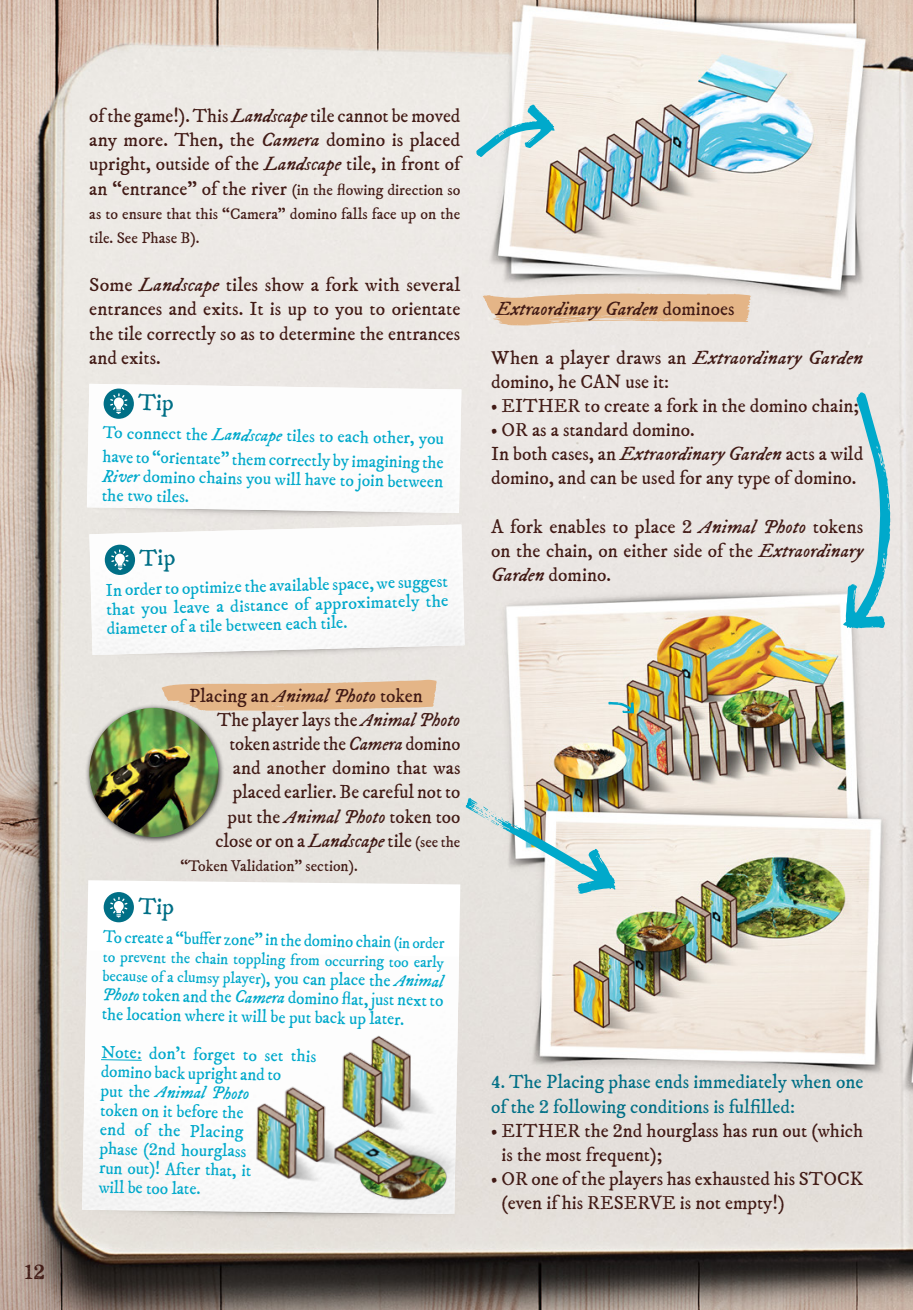
<style>
.page{position:relative;width:913px;height:1310px;background:#fff}
.page>*{position:absolute;margin:0;border:0;box-sizing:border-box;transform-origin:0 0}
.t1{font:500 21px "Appareo";color:#411a15}
.TXT_courant{font:19.25px/24.2px "IM FELL DW Pica PRO Roman";color:#411a15}
.TXT_courant-2{font:19.25px/24.2px "IM FELL DW Pica PRO Roman";color:#006f86}
.TXT_courant-3{font:19.25px "IM FELL DW Pica PRO Italic";color:#411a15}
.Texte_tips{font:17.5px/19.2px "IM FELL DW Pica PRO Roman";color:#00a9cb}
.Texte_tips-2{font:17.5px "IM FELL DW Pica PRO Roman";color:#00a9cb;scale:.96 1}
.TXT_courant-4{font:15.75px/24.2px "IM FELL DW Pica PRO Roman";color:#411a15;text-align:justify}
.Texte_tips-3{font:15.75px/19.2px "IM FELL DW Pica PRO Roman";color:#00a9cb}
.s1{font-family:"IM FELL DW Pica PRO Italic"}
.s2{font-size:19.25px}
.s3{font-size:15.75px}
.s4{font-size:17.5px}
.s5{font-family:"IM FELL DW Pica PRO Italic";font-size:17.5px}
.s6{font-family:"Appareo";font-weight:500}
.s7{font-family:"IM FELL DW Pica PRO Roman"}
.s8{font-family:"Appareo";font-weight:500;font-size:18.38px}
.s9{font-size:18.38px}
</style>
<div class="page">
<img style="left:0;top:0;width:913px;height:1310px">
<div style="left:85px;top:704px;width:140px;height:140px;background:#000;opacity:.75"></div>
<img style="left:89px;top:708px;width:129px;height:129px;border-radius:65px">
<img style="left:87px;top:384px;width:374px;height:129px">
<div style="left:103px;top:388px;width:31px;height:31px;background:#006f86;border-radius:50%"></div>
<svg style="left:110px;top:393px;width:17px;height:21px"></svg>
<svg style="left:82px;top:880px;width:378px;height:128px"></svg>
<img style="left:82px;top:950px;width:377px;height:264px">
<div style="left:103px;top:892px;width:31px;height:30px;background:#006f86;border-radius:50%"></div>
<svg style="left:110px;top:897px;width:17px;height:20px"></svg>
<img style="left:89px;top:524px;width:375px;height:131px">
<div style="left:105px;top:544px;width:30px;height:31px;background:#006f86;border-radius:50%"></div>
<svg style="left:111px;top:549px;width:18px;height:21px"></svg>
<img style="left:176px;top:1008px;width:436px;height:239px">
<svg style="left:608px;top:702px;width:26px;height:12px"></svg>
<svg style="left:161px;top:679px;width:276px;height:31px;background:#e4be98"></svg>
<svg style="left:483px;top:293px;width:268px;height:32px;background:#e5be99"></svg>
<svg style="left:476px;top:105px;width:78px;height:52px;background:#b7dce0"></svg>
<svg style="left:843px;top:392px;width:47px;height:236px;background:#aed6dc"></svg>
<svg style="left:466px;top:798px;width:149px;height:96px;background:#c5d6d1"></svg>
<svg style="left:100px;top:1059px;width:42px;height:2px"></svg>
<svg style="left:138px;top:393px;width:35px;height:24px"></svg>
<svg style="left:139px;top:549px;width:36px;height:23px"></svg>
<svg style="left:138px;top:897px;width:36px;height:24px"></svg>
<p class="t1" style="left:25px;top:1257px;width:22px">12</p>
<p class="TXT_courant" style="left:89px;top:104px;width:373px;text-align:justify">of the game!). This <span class="s1">Landscape</span> tile cannot be moved any more. Then, the <span class="s1">Camera</span> domino is placed upright, outside of the <span class="s1">Landscape</span> tile, in front of</p>
<p class="TXT_courant-4" style="left:89px;top:178px;width:372px"><span class="s2">an “entrance" of the river</span> (in the flowing direction so as to ensure that this “Camera” domino falls face up on the tile. See Phase B).</p>
<p class="TXT_courant" style="left:89px;top:273px;width:373px;text-align:justify">Some <span class="s1">Landscape</span> tiles show a fork with several entrances and exits. It is up to you to orientate the tile correctly so as to determine the entrances and exits.</p>
<p class="Texte_tips" style="left:103px;top:420px;width:343px;line-height:24.2px;rotate:1deg">To connect the <span class="s1">Landscape</span> tiles to each other, you have to “orientate" them correctly by imagining the</p>
<p class="Texte_tips" style="left:102px;top:466px;width:343px;rotate:1deg"><span class="s1">River</span> domino chains you will have to join between the two tiles.</p>
<p class="Texte_tips" style="left:106px;top:579px;width:344px;rotate:-1deg">In order to optimize the available space, we suggest that you leave a distance of approximately the</p>
<p class="Texte_tips" style="left:106px;top:620px;width:242px;rotate:-2deg">diameter of a tile between each tile.</p>
<p class="TXT_courant" style="left:189px;top:684px;width:235px">Placing an <span class="s1">Animal Photo</span> token</p>
<p class="TXT_courant" style="left:215px;top:708px;width:247px;text-align:right">The player lays the <span class="s1">Animal Photo </span>token astride the <span class="s1">Camera</span> domino and another domino that was placed earlier. Be careful not to put the <span class="s1">Animal Photo</span> token too close or on a <span class="s1">Landscape</span> tile <span class="s3">(see the</span></p>
<p class="TXT_courant-4" style="left:180px;top:854px;width:179px">“Token Validation" section).</p>
<p class="Texte_tips-2" style="left:103px;top:926px;width:357px;rotate:1deg">To create a “buff er zone" in the domino chain <span class="s3">(in order</span></p>
<p class="Texte_tips-3" style="left:103px;top:947px;width:343px;rotate:1deg">to prevent the chain toppling from occurring too early because of a clumsy player)<span class="s4">, you can place the</span> <span class="s5">Animal</span></p>
<p class="Texte_tips" style="left:102px;top:985px;width:343px;rotate:1deg"><span class="s1">Photo</span> token and the <span class="s1">Camera</span> domino fl at, just next to the location where it will be put back up later.</p>
<p class="Texte_tips" style="left:101px;top:1043px;width:217px;rotate:1deg">Note: don't forget to set this domino back upright and to<br>put the <span class="s1">Animal Photo<br></span>token on it before the<br>end of the Placing<br>phase (<span class="s6">2</span>nd hourglass<br>run out)! After that, it<br>will be too late.</p>
<p class="TXT_courant-3" style="left:496px;top:298px;width:240px">Extraordinary Garden <span class="s7">dominoes</span></p>
<p class="TXT_courant" style="left:491px;top:346px;width:374px">When a player draws an <span class="s1">Extraordinary Garden </span>domino, he CAN use it:</p>
<p class="TXT_courant" style="left:491px;top:394px;width:369px">• EITHER to create a fork in the domino chain;</p>
<p class="TXT_courant" style="left:491px;top:418px;width:205px">• OR as a standard domino.</p>
<p class="TXT_courant" style="left:491px;top:442px;width:374px">In both cases, an <span class="s1">Extraordinary Garden</span> acts a wild domino, and can be used for any type of domino.</p>
<p class="TXT_courant" style="left:491px;top:515px;width:374px;text-align:justify">A fork enables to place <span class="s6">2</span> <span class="s1">Animal Photo</span> tokens on the chain, on either side of the <span class="s1">Extraordinary Garden</span> domino.</p>
<p class="TXT_courant-2" style="left:491px;top:1070px;width:374px"><span class="s8">4</span><span class="s9">.</span> The Placing phase ends immediately when one of the <span class="s6">2</span> following conditions is fulfilled:</p>
<p class="TXT_courant" style="left:502px;top:1118px;width:363px;text-indent:-10px">• EITHER the <span class="s6">2</span>nd hourglass has run out (which is the most frequent);</p>
<p class="TXT_courant" style="left:502px;top:1167px;width:363px;text-indent:-10px">• OR one of the players has exhausted his STOCK (even if his RESERVE is not empty!)</p>
</div>
